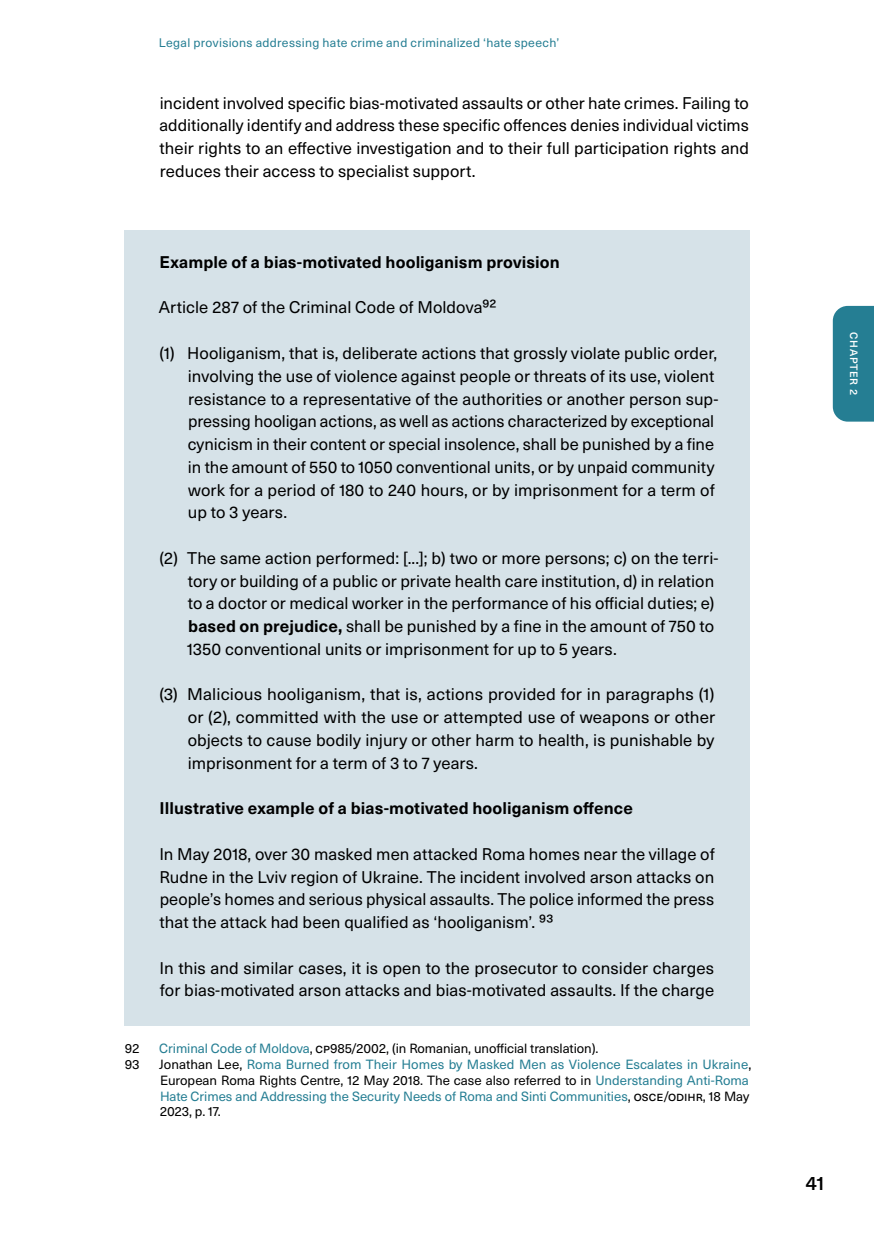
<style>
.page{position:relative;width:874px;height:1241px;background:#fff}
.page>*{position:absolute;margin:0;border:0;box-sizing:border-box;transform-origin:0 0}
.t1{font:500 19.25px "Neue Haas Unica W1 G";color:#000}
.ramka{font:16.62px/22.8px "Neue Haas Unica W1 G";letter-spacing:.005em;color:#000}
.body{font:16.62px/22.8px "Neue Haas Unica W1 G";letter-spacing:.005em;color:#000;text-align:justify}
.ramka-2{font:700 16.62px "Neue Haas Unica W1 G";letter-spacing:.005em;color:#000}
.przypisy{font:13.12px/15.8px "Neue Haas Unica W1 G";color:#257e93}
.przypisy-2{font:13.12px "Neue Haas Unica W1 G";letter-spacing:-.005em;color:#000}
.t2{font:12.25px "Neue Haas Unica W1 G";letter-spacing:.025em;color:#257e93}
.t3{font:500 10.5px "Neue Haas Unica W1 G";letter-spacing:.07em;color:#fff}
.s1{font-weight:700}
.s2{color:#257e93}
.s3{color:#000}
</style>
<div class="page">
<div style="left:832px;top:306px;width:41px;height:115px;background:#257e93"></div>
<div style="left:124px;top:230px;width:625px;height:66px;background:#d6e2e8"></div>
<div style="left:124px;top:276px;width:625px;height:66px;background:#d6e2e8"></div>
<div style="left:124px;top:321px;width:625px;height:226px;background:#d6e2e8"></div>
<div style="left:124px;top:526px;width:625px;height:157px;background:#d6e2e8"></div>
<div style="left:124px;top:662px;width:625px;height:135px;background:#d6e2e8"></div>
<div style="left:124px;top:776px;width:625px;height:66px;background:#d6e2e8"></div>
<div style="left:124px;top:822px;width:625px;height:134px;background:#d6e2e8"></div>
<div style="left:124px;top:935px;width:625px;height:89px;background:#d6e2e8"></div>
<p class="t2" style="left:159px;top:34px;width:402px">Legal provisions addressing hate crime and criminalized ‘hate speech’</p>
<p class="body" style="left:159px;top:90px;width:590px">incident involved specific bias-motivated assaults or other hate crimes. Failing to additionally identify and address these specific offences denies individual victims their rights to an effective investigation and to their full participation rights and reduces their access to specialist support.</p>
<p class="ramka-2" style="left:159px;top:249px;width:401px">Example of a bias-motivated hooliganism provision</p>
<p class="ramka" style="left:159px;top:295px;width:339px">Article 287 of the Criminal Code of Moldova92</p>
<p class="ramka" style="left:187px;top:341px;width:532px;text-indent:-28px">(1) Hooliganism, that is, deliberate actions that grossly violate public order, involving the use of violence against people or threats of its use, violent resistance to a representative of the authorities or another person sup&shy;pressing hooligan actions, as well as actions characterized by exceptional cynicism in their content or special insolence, shall be punished by a fine in the amount of 550 to 1050 conventional units, or by unpaid community work for a period of 180 to 240 hours, or by imprisonment for a term of up to 3 years.</p>
<p class="ramka" style="left:187px;top:545px;width:532px;text-indent:-28px">(2) The same action performed: [...]; b) two or more persons; c) on the terri&shy;tory or building of a public or private health care institution, d) in relation to a doctor or medical worker in the performance of his official duties; e) <span class="s1">based on prejudice,</span> shall be punished by a fine in the amount of 750 to 1350 conventional units or imprisonment for up to 5 years.</p>
<p class="ramka" style="left:187px;top:682px;width:529px;text-align:justify;text-indent:-28px">(3) Malicious hooliganism, that is, actions provided for in paragraphs (1) or (2), committed with the use or attempted use of weapons or other objects to cause bodily injury or other harm to health, is punishable by imprisonment for a term of 3 to 7 years.</p>
<p class="ramka-2" style="left:159px;top:795px;width:474px">Illustrative example of a bias-motivated hooliganism offence</p>
<p class="ramka" style="left:159px;top:841px;width:556px;text-align:justify">In May 2018, over 30 masked men attacked Roma homes near the village of Rudne in the Lviv region of Ukraine. The incident involved arson attacks on people’s homes and serious physical assaults. The police informed the press that the attack had been qualified as ‘hooliganism’. 93</p>
<p class="ramka" style="left:159px;top:955px;width:556px">In this and similar cases, it is open to the prosecutor to consider charges for bias-motivated arson attacks and bias-motivated assaults. If the charge</p>
<p class="przypisy-2" style="left:125px;top:1038px;width:16px">92</p>
<p class="przypisy-2" style="left:159px;top:1038px;width:440px"><span class="s2">Criminal Code of Moldova</span>, CP985/2002, (in Romanian, unofficial translation).</p>
<p class="przypisy-2" style="left:125px;top:1054px;width:16px">93</p>
<p class="przypisy" style="left:159px;top:1055px;width:593px"><span class="s3">Jonathan Lee,</span> Roma Burned from Their Homes by Masked Men as Violence Escalates in Ukraine<span class="s3">, European Roma Rights Centre, 12 May 2018. The case also referred to in</span> Understanding Anti-Roma Hate Crimes and Addressing the Security Needs of Roma and Sinti Communities<span class="s3">, OSCE/ODIHR, 18 May 2023, p. 17.</span></p>
<p class="t3" style="left:861px;top:332px;width:64px;rotate:90deg">CHAPTER 2</p>
<p class="t1" style="left:805px;top:1168px;width:20px">41</p>
</div>
